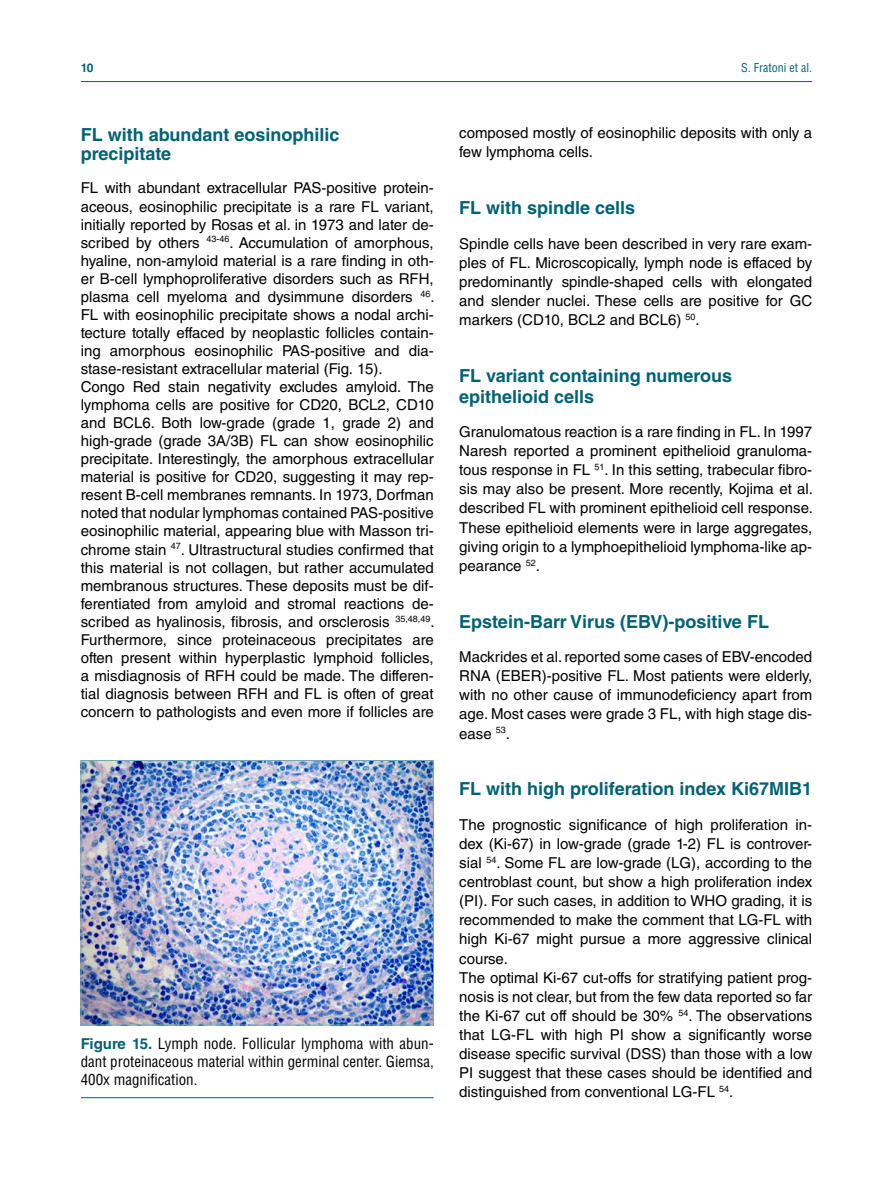
<style>
.page{position:relative;width:893px;height:1191px;background:#fff}
.page>*{position:absolute;margin:0;border:0;box-sizing:border-box;transform-origin:0 0}
.t1{font:700 18px/19.5px "Helvetica LT Std";color:#006375}
.t2{font:15px/19px "Helvetica LT Std";color:#000}
.t3{font:condensed 15px/18px "Helvetica LT Std";color:#000;text-align:justify}
.t4{font:condensed 12px "Helvetica LT Std";color:#006375}
.t5{font:700 12px "Helvetica LT Std";color:#006375}
.s1{font-weight:700;font-stretch:normal;color:#006375}
</style>
<div class="page">
<hr style="left:81px;top:81px;width:731px;height:1px;background:#006375">
<img style="left:83px;top:762px;width:349px;height:261px">
<div style="left:81px;top:760px;width:353px;height:265px;border:1px solid #72aab7"></div>
<hr style="left:81px;top:1097px;width:353px;height:1px;background:#006375">
<p class="t5" style="left:81px;top:61px;width:14px">10</p>
<p class="t4" style="left:741px;top:61px;width:72px">S. Fratoni et al.</p>
<p class="t1" style="left:81px;top:124px;width:260px">FL with abundant eosinophilic precipitate</p>
<p class="t2" style="left:81px;top:179px;width:355px;line-height:18px">FL with abundant extracellular PAS-positive protein&shy;aceous, eosinophilic precipitate is a rare FL variant, initially reported by Rosas et al. in 1973 and later de&shy;scribed by others <sup>43-46</sup>. Accumulation of amorphous, hyaline, non-amyloid material is a rare finding in oth&shy;er B-cell lymphoproliferative disorders such as RFH, plasma cell myeloma and dysimmune disorders <sup>46</sup>.<br>FL with eosinophilic precipitate shows a nodal archi&shy;tecture totally effaced by neoplastic follicles contain&shy;ing amorphous eosinophilic PAS-positive and dia&shy;stase-resistant extracellular material (Fig. 15).<br>Congo Red stain negativity excludes amyloid. The lymphoma cells are positive for CD20, BCL2, CD10 and BCL6. Both low-grade (grade 1, grade 2) and high-grade (grade 3A/3B) FL can show eosinophilic precipitate. Interestingly, the amorphous extracellular material is positive for CD20, suggesting it may rep&shy;resent B-cell membranes remnants. In 1973, Dorfman noted that nodular lymphomas contained PAS-positive eosinophilic material, appearing blue with Masson tri&shy;chrome stain <sup>47</sup>. Ultrastructural studies confirmed that this material is not collagen, but rather accumulated membranous structures. These deposits must be dif&shy;ferentiated from amyloid and stromal reactions de&shy;scribed as hyalinosis, fibrosis, and orsclerosis <sup>35,48,49</sup>.<br>Furthermore, since proteinaceous precipitates are often present within hyperplastic lymphoid follicles, a misdiagnosis of RFH could be made. The differen&shy;tial diagnosis between RFH and FL is often of great concern to pathologists and even more if follicles are</p>
<p class="t3" style="left:81px;top:1034px;width:354px"><span class="s1">Figure 15.</span> Lymph node. Follicular lymphoma with abun&shy;dant proteinaceous material within germinal center. Giemsa, 400x magnification.</p>
<p class="t2" style="left:459px;top:123px;width:354px">composed mostly of eosinophilic deposits with only a few lymphoma cells.</p>
<p class="t1" style="left:459px;top:198px;width:178px">FL with spindle cells</p>
<p class="t2" style="left:459px;top:234px;width:354px;text-align:justify">Spindle cells have been described in very rare exam&shy;ples of FL. Microscopically, lymph node is effaced by predominantly spindle-shaped cells with elongated and slender nuclei. These cells are positive for GC markers (CD10, BCL2 and BCL6) <sup>50</sup>.</p>
<p class="t1" style="left:459px;top:365px;width:274px;line-height:20.5px">FL variant containing numerous epithelioid cells</p>
<p class="t2" style="left:459px;top:422px;width:355px;text-align:justify">Granulomatous reaction is a rare finding in FL. In 1997<br>Naresh reported a prominent epithelioid granuloma&shy;tous response in FL <sup>51</sup>. In this setting, trabecular fibro&shy;sis may also be present. More recently, Kojima et al. described FL with prominent epithelioid cell response.<br>These epithelioid elements were in large aggregates, giving origin to a lymphoepithelioid lymphoma-like ap&shy;pearance <sup>52</sup>.</p>
<p class="t1" style="left:459px;top:611px;width:311px">Epstein-Barr Virus (EBV)-positive FL</p>
<p class="t2" style="left:459px;top:647px;width:354px;text-align:justify">Mackrides et al. reported some cases of EBV-encoded RNA (EBER)-positive FL. Most patients were elderly, with no other cause of immunodeficiency apart from age. Most cases were grade 3 FL, with high stage dis&shy;ease <sup>53</sup>.</p>
<p class="t1" style="left:459px;top:779px;width:354px">FL with high proliferation index Ki67MIB1</p>
<p class="t2" style="left:459px;top:815px;width:354px">The prognostic significance of high proliferation in&shy;dex (Ki-67) in low-grade (grade 1-2) FL is controver&shy;sial <sup>54</sup>. Some FL are low-grade (LG), according to the centroblast count, but show a high proliferation index (PI). For such cases, in addition to WHO grading, it is recommended to make the comment that LG-FL with high Ki-67 might pursue a more aggressive clinical course.<br>The optimal Ki-67 cut-offs for stratifying patient prog&shy;nosis is not clear, but from the few data reported so far the Ki-67 cut off should be 30% <sup>54</sup>. The observations that LG-FL with high PI show a significantly worse disease specific survival (DSS) than those with a low PI suggest that these cases should be identified and distinguished from conventional LG-FL <sup>54</sup>.</p>
</div>
